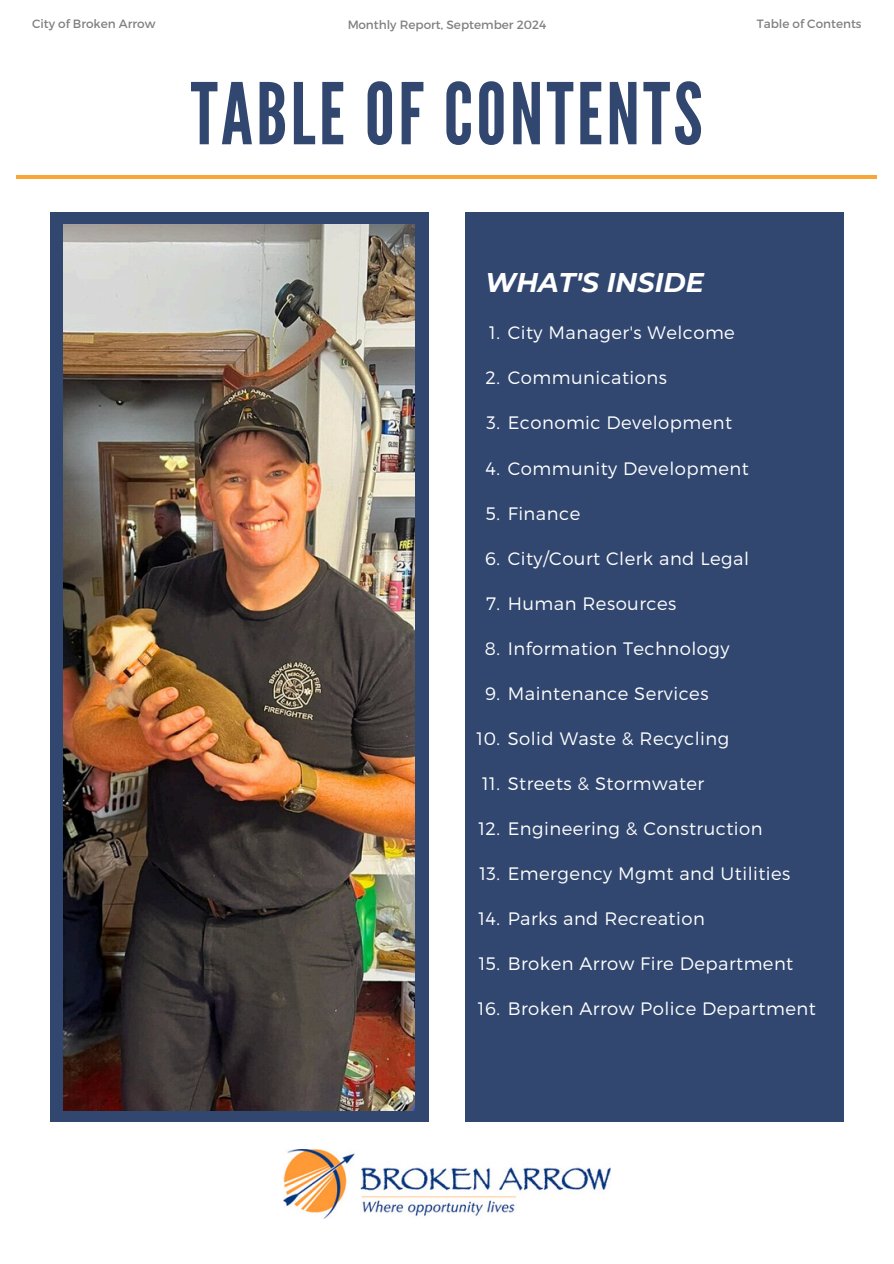
<style>
.page{position:relative;width:894px;height:1264px;background:#fff}
.page>*{position:absolute;margin:0;border:0;box-sizing:border-box;transform-origin:0 0}
.t1{font:84.75px "League Gothic";letter-spacing:.04em;color:#314770}
.t2{font:italic 700 27px "Montserrat";color:#fff}
.t3{font:300 18px "Montserrat";letter-spacing:.025em;color:#fff}
.t4{font:12px "Montserrat";color:#010101}
</style>
<div class="page">
<div style="left:465px;top:212px;width:378px;height:910px;background:#314770"></div>
<hr style="left:16px;top:175px;width:860px;height:4px;background:#faa634">
<img style="left:283px;top:1149px;width:327px;height:68px">
<div style="left:50px;top:212px;width:378px;height:910px;background:#314770"></div>
<img style="left:63px;top:224px;width:351px;height:886px">
<p class="t4" style="left:32px;top:16px;width:125px">City of Broken Arrow</p>
<p class="t4" style="left:347px;top:17px;width:200px">Monthly Report, September 2024</p>
<p class="t4" style="left:756px;top:16px;width:106px">Table of Contents</p>
<p class="t1" style="left:191px;top:65px;width:513px">TABLE OF CONTENTS</p>
<p class="t2" style="left:485px;top:265px;width:220px">WHAT'S INSIDE</p>
<p class="t3" style="left:489px;top:321px;width:247px">1. City Manager's Welcome</p>
<h1 class="t3" style="left:485px;top:366px;width:183px">2. Communications</h1>
<p class="t3" style="left:486px;top:411px;width:247px">3. Economic Development</p>
<h2 class="t3" style="left:485px;top:456px;width:264px">4. Community Development</h2>
<p class="t3" style="left:485px;top:501px;width:96px">5. Finance</p>
<p class="t3" style="left:485px;top:546px;width:265px">6. City/Court Clerk and Legal</p>
<p class="t3" style="left:486px;top:591px;width:192px">7. Human Resources</p>
<p class="t3" style="left:484px;top:636px;width:246px">8. Information Technology</p>
<p class="t3" style="left:485px;top:681px;width:225px">9. Maintenance Services</p>
<p class="t3" style="left:476px;top:726px;width:254px">10. Solid Waste &amp; Recycling</p>
<p class="t3" style="left:482px;top:771px;width:223px">11. Streets &amp; Stormwater</p>
<p class="t3" style="left:478px;top:816px;width:286px">12. Engineering &amp; Construction</p>
<p class="t3" style="left:479px;top:861px;width:312px">13. Emergency Mgmt and Utilities</p>
<p class="t3" style="left:478px;top:906px;width:228px">14. Parks and Recreation</p>
<p class="t3" style="left:478px;top:951px;width:316px">15. Broken Arrow Fire Department</p>
<p class="t3" style="left:478px;top:996px;width:339px">16. Broken Arrow Police Department</p>
</div>
